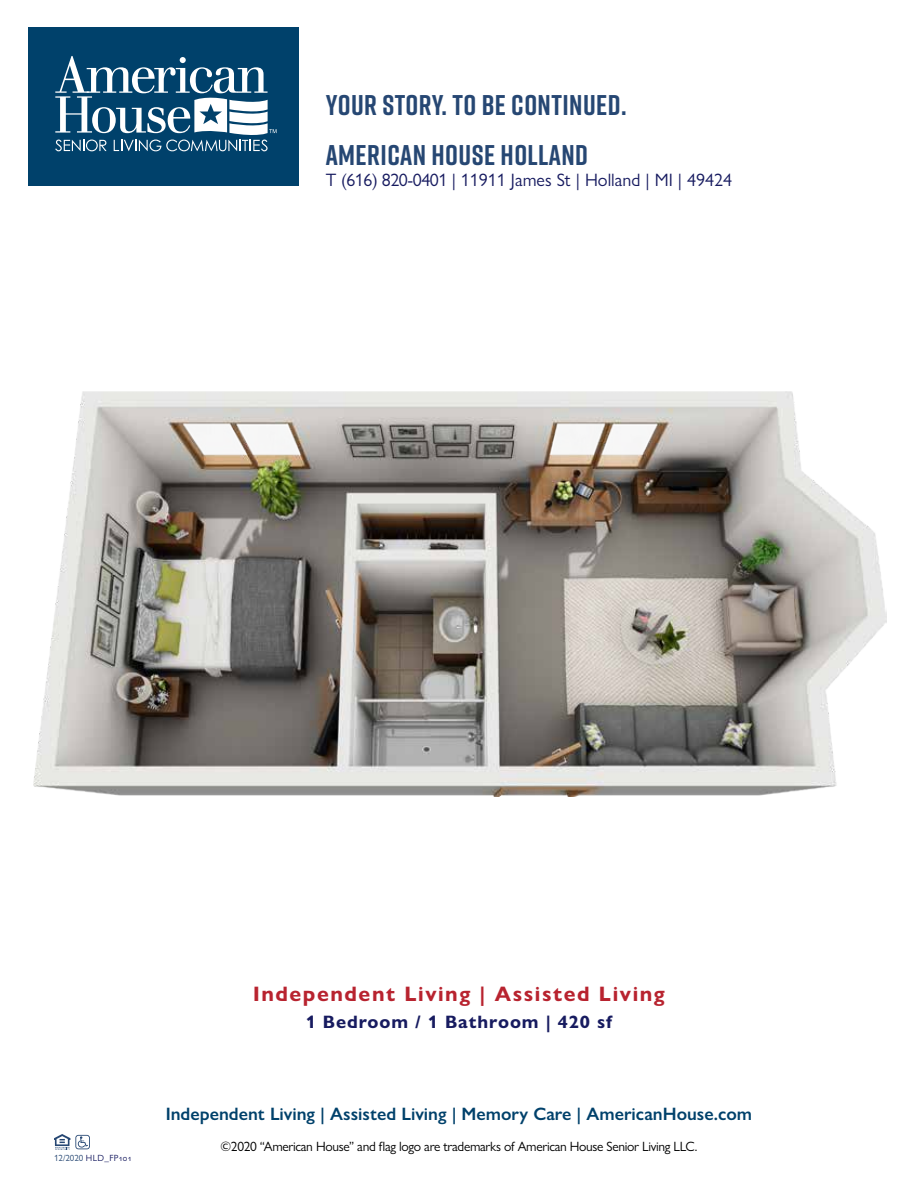
<style>
.page{position:relative;width:918px;height:1188px;background:#fff}
.page>*{position:absolute;margin:0;border:0;box-sizing:border-box;transform-origin:0 0}
.t1{font:700 28.5px "Rift";letter-spacing:.015em;color:#264773}
.t2{font:700 21px "Gill Sans Nova";letter-spacing:.075em;color:#b8232f}
.t3{font:600 18px "Gill Sans Nova";color:#00416b}
.t4{font:18px "Gill Sans Nova";color:#171b60}
.t5{font:700 18px "Gill Sans Nova";letter-spacing:.05em;color:#171b60}
.t6{font:13.5px "Gill Sans Nova";letter-spacing:-.025em;color:#000}
.t7{font:9px "Gill Sans Nova";letter-spacing:.04em;color:#171b60}
.s1{color:#264773}
</style>
<div class="page">
<svg style="left:54px;top:1134px;width:36px;height:16px"></svg>
<div style="left:28px;top:27px;width:271px;height:159px;background:#00416b"></div>
<svg style="left:55px;top:56px;width:222px;height:95px"></svg>
<img style="left:33px;top:392px;width:853px;height:404px">
<h1 class="t1" style="left:326px;top:85px;width:302px">YOUR STORY. TO BE CONTINUED.</h1>
<h1 class="t1" style="left:326px;top:134px;width:264px">AMERICAN HOUSE HOLLAND</h1>
<h3 class="t4" style="left:326px;top:169px;width:408px">T (616) 820-0401 | 11911 James St | Holland | MI | 49424</h3>
<p class="t7" style="left:54px;top:1153px;width:79px"><span class="s1">12/2020</span> HLD_FP101</p>
<h2 class="t2" style="left:253px;top:981px;width:413px">Independent Living | Assisted Living</h2>
<h3 class="t5" style="left:306px;top:1011px;width:308px">1 Bedroom / 1 Bathroom | 420 sf</h3>
<h3 class="t3" style="left:166px;top:1103px;width:588px">Independent Living | Assisted Living | Memory Care | AmericanHouse.com</h3>
<p class="t6" style="left:221px;top:1138px;width:478px">©2020 “American House” and flag logo are trademarks of American House Senior Living LLC.</p>
</div>
